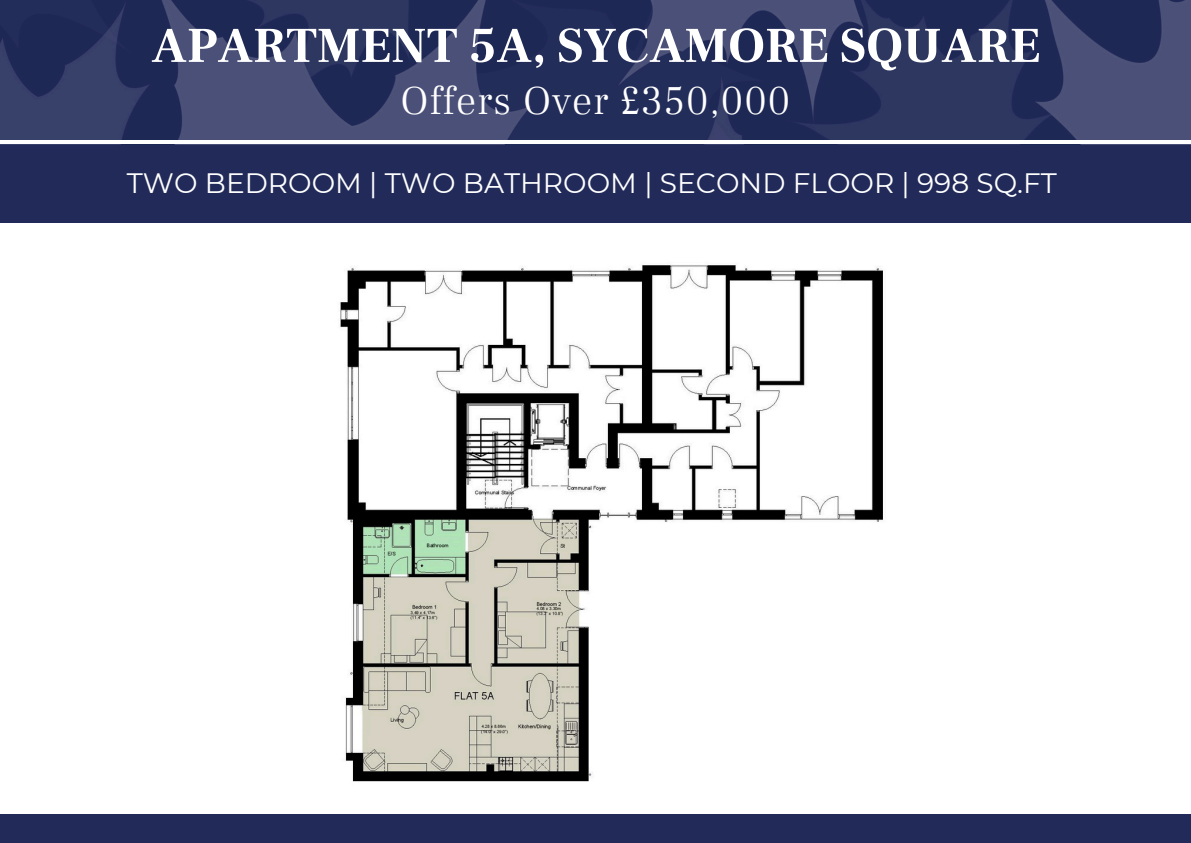
<style>
.page{position:relative;width:1191px;height:843px;background:#fff}
.page>*{position:absolute;margin:0;border:0;box-sizing:border-box;transform-origin:0 0}
.t1{font:700 50px "Frank Ruhl Libre";color:#fff}
.t2{font:300 40px "Frank Ruhl Libre";letter-spacing:.03em;color:#fff}
.t3{font:28px "Montserrat";color:#fff}
</style>
<div class="page">
<div style="left:0;top:0;width:1190px;height:842px;background:#212a59"></div>
<div style="left:0;top:223px;width:1190px;height:590px;background:#fff"></div>
<img style="left:340px;top:265px;width:543px;height:517px">
<img style="left:0;top:0;width:1190px;height:140px">
<hr style="left:0;top:140px;width:1190px;height:4px;background:#fff">
<h1 class="t1" style="left:151px;top:14px;width:890px">APARTMENT 5A, SYCAMORE SQUARE</h1>
<h2 class="t2" style="left:400px;top:76px;width:391px">Offers Over £350,000</h2>
<p class="t3" style="left:127px;top:165px;width:931px">TWO BEDROOM | TWO BATHROOM | SECOND FLOOR | 998 SQ.FT</p>
</div>
